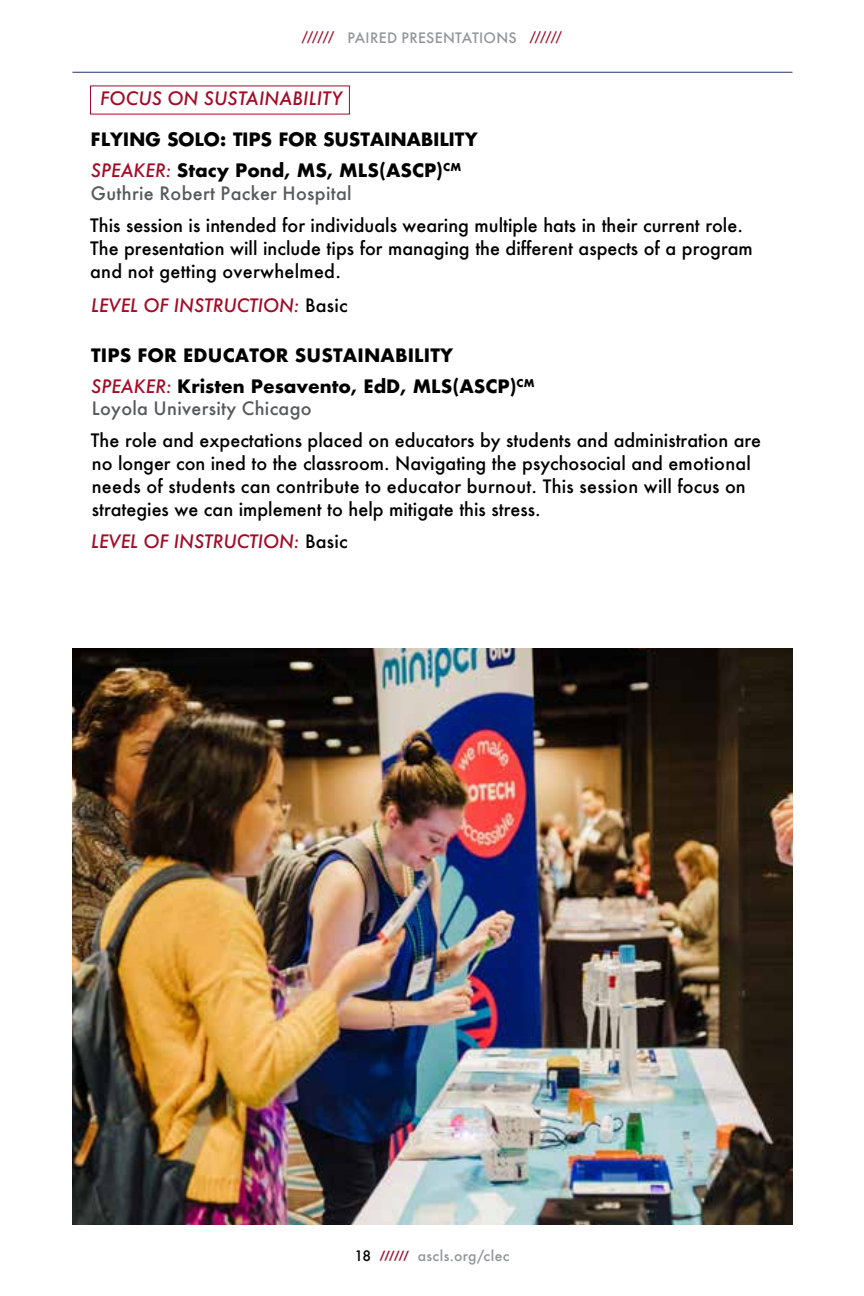
<style>
.page{position:relative;width:864px;height:1296px;background:#fff}
.page>*{position:absolute;margin:0;border:0;box-sizing:border-box;transform-origin:0 0}
.t1{font:500 18px/23px "Futura";color:#000}
.t2{font:500 18px/23px "Futura";letter-spacing:.02em;color:#58595b}
.t3{font:italic 500 18px "Futura";color:#a30a26}
.t4{font:700 18px/31px "Futura";letter-spacing:.01em;color:#000}
.t5{font:700 18px "Futura LT Pro";letter-spacing:.015em;color:#000}
.t6{font:500 14px "Futura";letter-spacing:.025em;color:#939598}
.s1{font-size:12px;color:#a30a26}
.s2{font-style:italic;color:#a30a26}
.s3{font-weight:700;color:#000}
.s4{font-style:normal;color:#000}
.s5{font-weight:500;font-style:italic;color:#a30a26}
.s6{color:#000}
.s7{font-weight:700;font-size:10px;color:#a30a26}
</style>
<div class="page">
<hr style="left:73px;top:72px;width:720px;height:1px;background:#253271">
<img style="left:72px;top:648px;width:720px;height:576px">
<p class="t6" style="left:302px;top:28px;width:262px"><span class="s1">//////</span> PAIRED PRESENTATIONS <span class="s1">//////</span></p>
<p class="t3" style="left:100px;top:86px;width:244px">FOCUS ON SUSTAINABILITY</p>
<p class="t5" style="left:91px;top:125px;width:388px">FLYING SOLO: TIPS FOR SUSTAINABILITY</p>
<p class="t2" style="left:91px;top:160px;width:372px"><span class="s2">SPEAKER:</span> <span class="s3">Stacy Pond, MS, MLS(ASCP)</span><sup>CM<br></sup>Guthrie Robert Packer Hospital</p>
<p class="t1" style="left:90px;top:216px;width:664px">This session is intended for individuals wearing multiple hats in their current role.<br>The presentation will include tips for managing the different aspects of a program and not getting overwhelmed.</p>
<p class="t3" style="left:91px;top:293px;width:258px">LEVEL OF INSTRUCTION: <span class="s4">Basic</span></p>
<p class="t4" style="left:91px;top:341px;width:445px">TIPS FOR EDUCATOR SUSTAINABILITY<br><span class="s5">SPEAKER:</span> Kristen Pesavento, EdD, MLS(ASCP)<sup>CM</sup></p>
<p class="t2" style="left:92px;top:398px;width:221px">Loyola University Chicago</p>
<p class="t1" style="left:91px;top:430px;width:672px">The role and expectations placed on educators by students and administration are no longer con ined to the classroom. Navigating the psychosocial and emotional needs of students can contribute to educator burnout. This session will focus on strategies we can implement to help mitigate this stress.</p>
<p class="t3" style="left:91px;top:529px;width:258px">LEVEL OF INSTRUCTION: <span class="s4">Basic</span></p>
<p class="t6" style="left:354px;top:1249px;width:157px"><span class="s6">18</span> <span class="s7">//////</span> ascls.org/clec</p>
</div>
